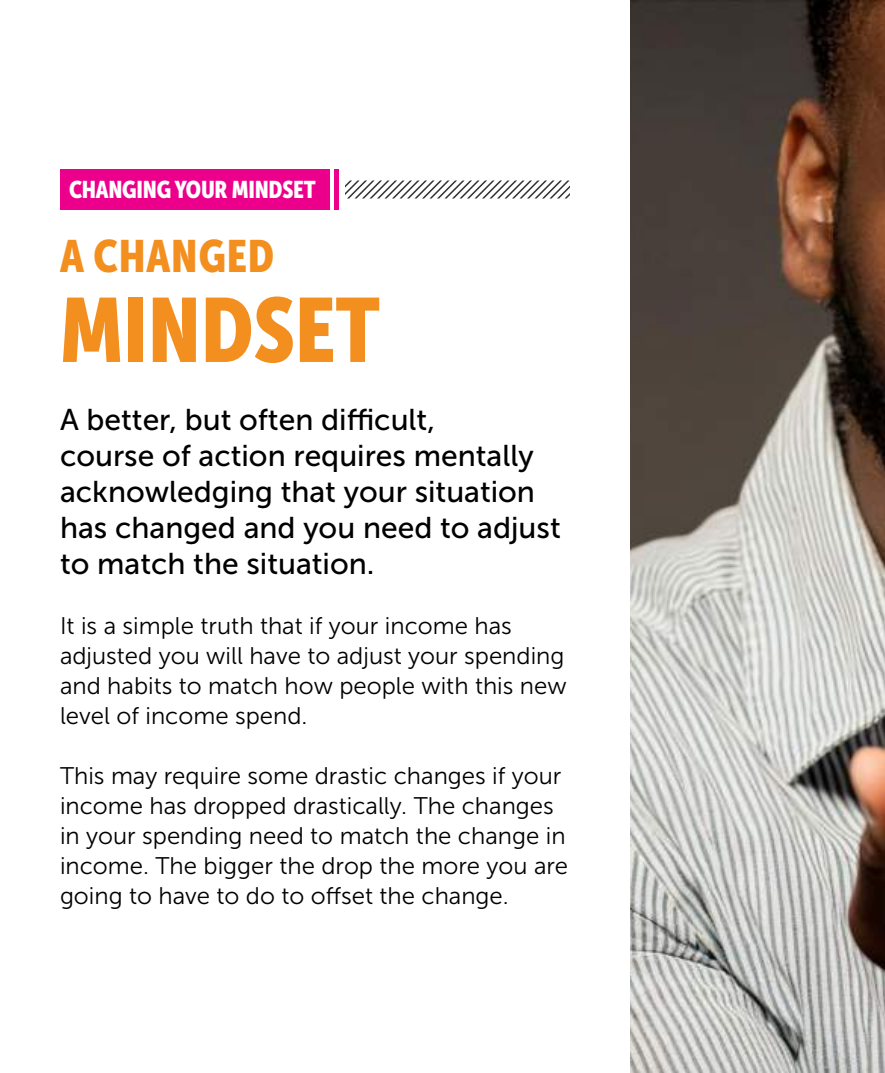
<style>
.page{position:relative;width:885px;height:1073px;background:#fff}
.page>*{position:absolute;margin:0;border:0;box-sizing:border-box;transform-origin:0 0}
.t1{font:90px "Museo Sans Condensed 900";color:#f38f1f}
.t2{font:45px "Museo Sans Condensed 900";letter-spacing:.02em;color:#f38f1f}
.t3{font:30px/36px "Museo Sans 500";color:#000}
.t4{font:24px/30px "Museo Sans 300";color:#000}
.t5{font:24px "Museo Sans Condensed 900";letter-spacing:-.01em;color:#fff}
</style>
<div class="page">
<div style="left:60px;top:169px;width:270px;height:41px;background:#ec008b"></div>
<div style="left:334px;top:169px;width:5px;height:41px;background:#ec008b"></div>
<svg style="left:345px;top:180px;width:225px;height:18px"></svg>
<img style="left:630px;top:0;width:255px;height:1072px">
<p class="t5" style="left:69px;top:176px;width:248px">CHANGING YOUR MINDSET</p>
<h2 class="t2" style="left:60px;top:230px;width:216px">A CHANGED</h2>
<h1 class="t1" style="left:60px;top:279px;width:322px">MINDSET</h1>
<p class="t3" style="left:60px;top:401px;width:502px">A better, but often difficult,<br>course of action requires mentally acknowledging that your situation has changed and you need to adjust to match the situation.</p>
<p class="t4" style="left:60px;top:610px;width:508px">It is a simple truth that if your income has adjusted you will have to adjust your spending and habits to match how people with this new level of income spend.</p>
<p class="t4" style="left:60px;top:760px;width:510px">This may require some drastic changes if your income has dropped drastically. The changes in your spending need to match the change in income. The bigger the drop the more you are going to have to do to offset the change.</p>
</div>
